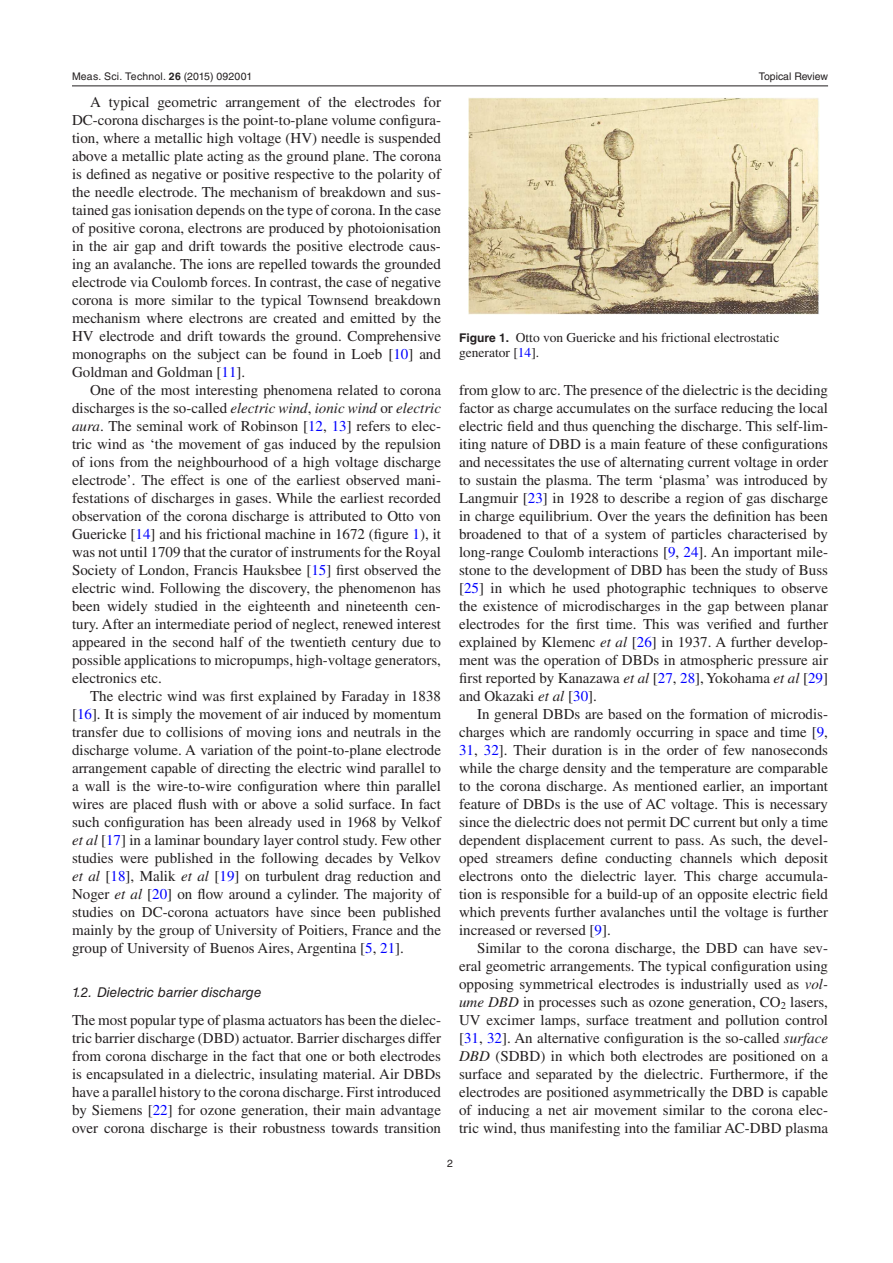
<style>
.page{position:relative;width:893px;height:1263px;background:#fff}
.page>*{position:absolute;margin:0;border:0;box-sizing:border-box;transform-origin:0 0}
.t1{font:15px/18px "Times LT Std";color:#231f20;text-align:justify}
.t2{font:13.5px/15px "Times LT Std";color:#231f20}
.t3{font:italic 13.5px "Helvetica LT Std";color:#231f20}
.t4{font:10.5px "Helvetica LT Std";letter-spacing:.015em;color:#231f20}
.s1{font-family:"Helvetica";font-weight:700}
.s2{font-family:"Helvetica"}
.s3{color:#00f}
.s4{font-style:italic}
.s5{font-family:"STIX General"}
.s6{font-family:"Helvetica LT Std";font-weight:700;font-size:12px}
</style>
<div class="page">
<hr style="left:72px;top:86px;width:756px;height:1px;background:#231f20">
<img style="left:468px;top:97px;width:351px;height:218px">
<p class="t4" style="left:72px;top:70px;width:182px">Meas. Sci. Technol. <span class="s1">26</span> (<span class="s2">2015</span>) 092001</p>
<p class="t1" style="left:72px;top:93px;width:371px;text-indent:18px">A typical geometric arrangement of the electrodes for DC-corona discharges is the point-to-plane volume configura&shy;tion, where a metallic high voltage (HV) needle is suspended above a metallic plate acting as the ground plane. The corona is defined as negative or positive respective to the polarity of the needle electrode. The mechanism of breakdown and sus&shy;tained gas ionisation depends on the type of corona. In the case of positive corona, electrons are produced by photoionisation in the air gap and drift towards the positive electrode caus&shy;ing an avalanche. The ions are repelled towards the grounded electrode via Coulomb forces. In contrast, the case of negative corona is more similar to the typical Townsend breakdown mechanism where electrons are created and emitted by the HV electrode and drift towards the ground. Comprehensive monographs on the subject can be found in Loeb [<span class="s3">10</span>] and Goldman and Goldman [<span class="s3">11</span>].</p>
<p class="t1" style="left:72px;top:381px;width:371px;text-indent:18px">One of the most interesting phenomena related to corona discharges is the so-called <span class="s4">electric wind</span>, <span class="s4">ionic wind</span> or <span class="s4">electric aura</span>. The seminal work of Robinson [<span class="s3">12</span>, <span class="s3">13</span>] refers to elec&shy;tric wind as <span class="s5">‘</span>the movement of gas induced by the repulsion of ions from the neighbourhood of a high voltage discharge electrode<span class="s5">’</span>. The effect is one of the earliest observed mani&shy;festations of discharges in gases. While the earliest recorded observation of the corona discharge is attributed to Otto von Guericke [<span class="s3">14</span>] and his frictional machine in 1672 (figure <span class="s3">1</span>), it was not until 1709 that the curator of instruments for the Royal Society of London, Francis Hauksbee [<span class="s3">15</span>] first observed the electric wind. Following the discovery, the phenomenon has been widely studied in the eighteenth and nineteenth cen&shy;tury. After an intermediate period of neglect, renewed interest appeared in the second half of the twentieth century due to possible applications to micropumps, high-voltage generators, electronics etc.</p>
<p class="t1" style="left:72px;top:687px;width:371px;text-indent:18px">The electric wind was first explained by Faraday in 1838 [<span class="s3">16</span>]. It is simply the movement of air induced by momentum transfer due to collisions of moving ions and neutrals in the discharge volume. A variation of the point-to-plane electrode arrangement capable of directing the electric wind parallel to a wall is the wire-to-wire configuration where thin parallel wires are placed flush with or above a solid surface. In fact such configuration has been already used in 1968 by Velkof <span class="s4">et al</span> [<span class="s3">17</span>] in a laminar boundary layer control study. Few other studies were published in the following decades by Velkov <span class="s4">et al</span> [<span class="s3">18</span>], Malik <span class="s4">et al</span> [<span class="s3">19</span>] on turbulent drag reduction and Noger <span class="s4">et al</span> [<span class="s3">20</span>] on flow around a cylinder. The majority of studies on DC-corona actuators have since been published mainly by the group of University of Poitiers, France and the group of University of Buenos Aires, Argentina [<span class="s3">5</span>, <span class="s3">21</span>].</p>
<p class="t3" style="left:72px;top:984px;width:191px">1.2. Dielectric barrier discharge</p>
<p class="t1" style="left:72px;top:1011px;width:371px">The most popular type of plasma actuators has been the dielec&shy;tric barrier discharge (DBD) actuator. Barrier discharges differ from corona discharge in the fact that one or both electrodes is encapsulated in a dielectric, insulating material. Air DBDs have a parallel history to the corona discharge. First introduced by Siemens [<span class="s3">22</span>] for ozone generation, their main advantage over corona discharge is their robustness towards transition</p>
<p class="t4" style="left:759px;top:70px;width:71px">Topical Review</p>
<p class="t2" style="left:459px;top:330px;width:322px"><span class="s6">Figure 1.</span> Otto von Guericke and his frictional electrostatic generator [<span class="s3">14</span>].</p>
<p class="t1" style="left:459px;top:381px;width:371px">from glow to arc. The presence of the dielectric is the deciding factor as charge accumulates on the surface reducing the local electric field and thus quenching the discharge. This self-lim&shy;iting nature of DBD is a main feature of these configurations and necessitates the use of alternating current voltage in order to sustain the plasma. The term ‘plasma’ was introduced by Langmuir [<span class="s3">23</span>] in 1928 to describe a region of gas discharge in charge equilibrium. Over the years the definition has been broadened to that of a system of particles characterised by long-range Coulomb interactions [<span class="s3">9</span>, <span class="s3">24</span>]. An important mile&shy;stone to the development of DBD has been the study of Buss [<span class="s3">25</span>] in which he used photographic techniques to observe the existence of microdischarges in the gap between planar electrodes for the first time. This was verified and further explained by Klemenc <span class="s4">et al</span> [<span class="s3">26</span>] in 1937. A further develop&shy;ment was the operation of DBDs in atmospheric pressure air first reported by Kanazawa <span class="s4">et al</span> [<span class="s3">27</span>, <span class="s3">28</span>], Yokohama <span class="s4">et al</span> [<span class="s3">29</span>] and Okazaki <span class="s4">et al</span> [<span class="s3">30</span>].</p>
<p class="t1" style="left:459px;top:705px;width:371px;text-indent:18px">In general DBDs are based on the formation of microdis&shy;charges which are randomly occurring in space and time [<span class="s3">9</span>, <span class="s3">31</span>, <span class="s3">32</span>]. Their duration is in the order of few nanoseconds while the charge density and the temperature are comparable to the corona discharge. As mentioned earlier, an important feature of DBDs is the use of AC voltage. This is necessary since the dielectric does not permit DC current but only a time dependent displacement current to pass. As such, the devel&shy;oped streamers define conducting channels which deposit electrons onto the dielectric layer. This charge accumula&shy;tion is responsible for a build-up of an opposite electric field which prevents further avalanches until the voltage is further increased or reversed [<span class="s3">9</span>].</p>
<p class="t1" style="left:459px;top:939px;width:371px;text-indent:18px">Similar to the corona discharge, the DBD can have sev&shy;eral geometric arrangements. The typical configuration using opposing symmetrical electrodes is industrially used as <span class="s4">vol&shy;ume DBD</span> in processes such as ozone generation, CO<sub>2</sub> lasers, UV excimer lamps, surface treatment and pollution control [<span class="s3">31</span>, <span class="s3">32</span>]. An alternative configuration is the so-called <span class="s4">surface DBD</span> (SDBD) in which both electrodes are positioned on a surface and separated by the dielectric. Furthermore, if the electrodes are positioned asymmetrically the DBD is capable of inducing a net air movement similar to the corona elec&shy;tric wind, thus manifesting into the familiar AC-DBD plasma</p>
<p class="t4" style="left:447px;top:1157px;width:7px">2</p>
</div>
